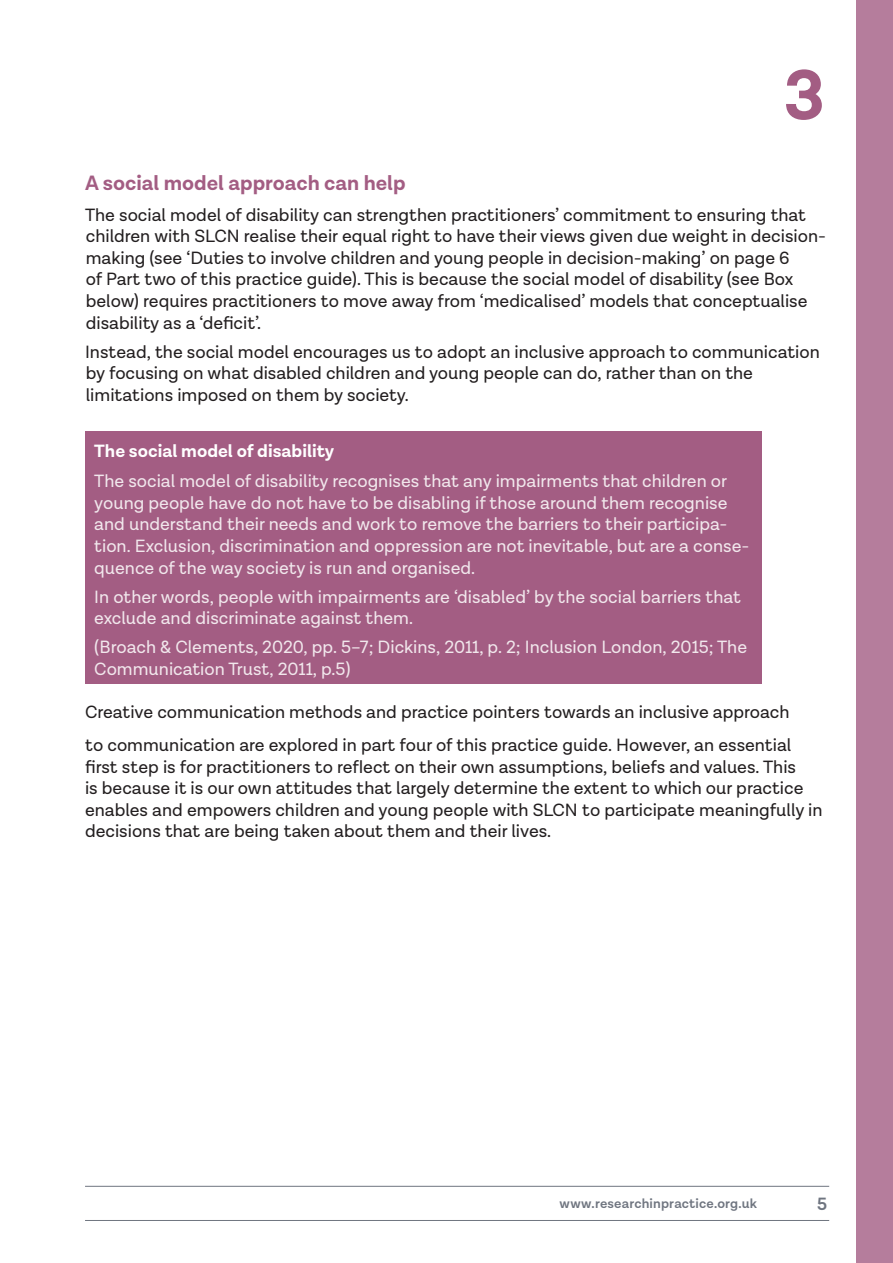
<style>
.page{position:relative;width:893px;height:1263px;background:#fff}
.page>*{position:absolute;margin:0;border:0;box-sizing:border-box;transform-origin:0 0}
.t1{font:700 72px "Lota Grotesque Alt 1";color:#a35d83}
.Heading_2{font:700 21px "Lota Grotesque Alt 1";color:#a35d83}
.t2{font:18px/21.6px "Lota Grotesque Alt 1";color:#231f20}
.t3{font:18px/21.6px "Lota Grotesque Alt 1";color:#f1e7ec}
.Heading_3{font:700 18px "Lota Grotesque Alt 1";color:#fff}
.t4{font:600 18px "Lota Grotesque Alt 1";color:#6f7580}
.t5{font:600 13.5px "Lota Grotesque Alt 1";letter-spacing:.01em;color:#6f7580}
</style>
<div class="page">
<hr style="left:85px;top:1220px;width:744px;height:1px;background:#6f7580">
<hr style="left:85px;top:1186px;width:744px;height:1px;background:#6f7580">
<div style="left:857px;top:0;width:36px;height:1263px;background:#b57d9c"></div>
<div style="left:86px;top:431px;width:676px;height:252px;background:#a35d83"></div>
<p class="t1" style="left:784px;top:54px;width:43px">3</p>
<p class="Heading_2" style="left:85px;top:171px;width:322px">A social model approach can help</p>
<p class="t2" style="left:85px;top:204px;width:742px">The social model of disability can strengthen practitioners’ commitment to ensuring that children with SLCN realise their equal right to have their views given due weight in decision&shy;making (see ‘Duties to involve children and young people in decision-making’ on page 6<br>of Part two of this practice guide). This is because the social model of disability (see Box below) requires practitioners to move away from ‘medicalised’ models that conceptualise disability as a ‘deficit’.</p>
<p class="t2" style="left:85px;top:341px;width:736px">Instead, the social model encourages us to adopt an inclusive approach to communication by focusing on what disabled children and young people can do, rather than on the limitations imposed on them by society.</p>
<p class="Heading_3" style="left:94px;top:440px;width:242px">The social model of disability</p>
<p class="t3" style="left:94px;top:471px;width:657px">The social model of disability recognises that any impairments that children or young people have do not have to be disabling if those around them recognise and understand their needs and work to remove the barriers to their participa&shy;tion. Exclusion, discrimination and oppression are not inevitable, but are a conse&shy;quence of the way society is run and organised.</p>
<p class="t3" style="left:94px;top:586px;width:648px">In other words, people with impairments are ‘disabled’ by the social barriers that exclude and discriminate against them.</p>
<p class="t3" style="left:94px;top:637px;width:654px">(Broach &amp; Clements, 2020, pp. 5–7; Dickins, 2011, p. 2; Inclusion London, 2015; The<br>Communication Trust, 2011, p.5)</p>
<p class="t2" style="left:85px;top:696px;width:708px;line-height:33px">Creative communication methods and practice pointers towards an inclusive approach to communication are explored in part four of this practice guide. However, an essential</p>
<p class="t2" style="left:85px;top:756px;width:739px">first step is for practitioners to reflect on their own assumptions, beliefs and values. This<br>is because it is our own attitudes that largely determine the extent to which our practice enables and empowers children and young people with SLCN to participate meaningfully in decisions that are being taken about them and their lives.</p>
<p class="t5" style="left:560px;top:1195px;width:199px">www.researchinpractice.org.uk</p>
<p class="t4" style="left:817px;top:1193px;width:12px">5</p>
</div>
